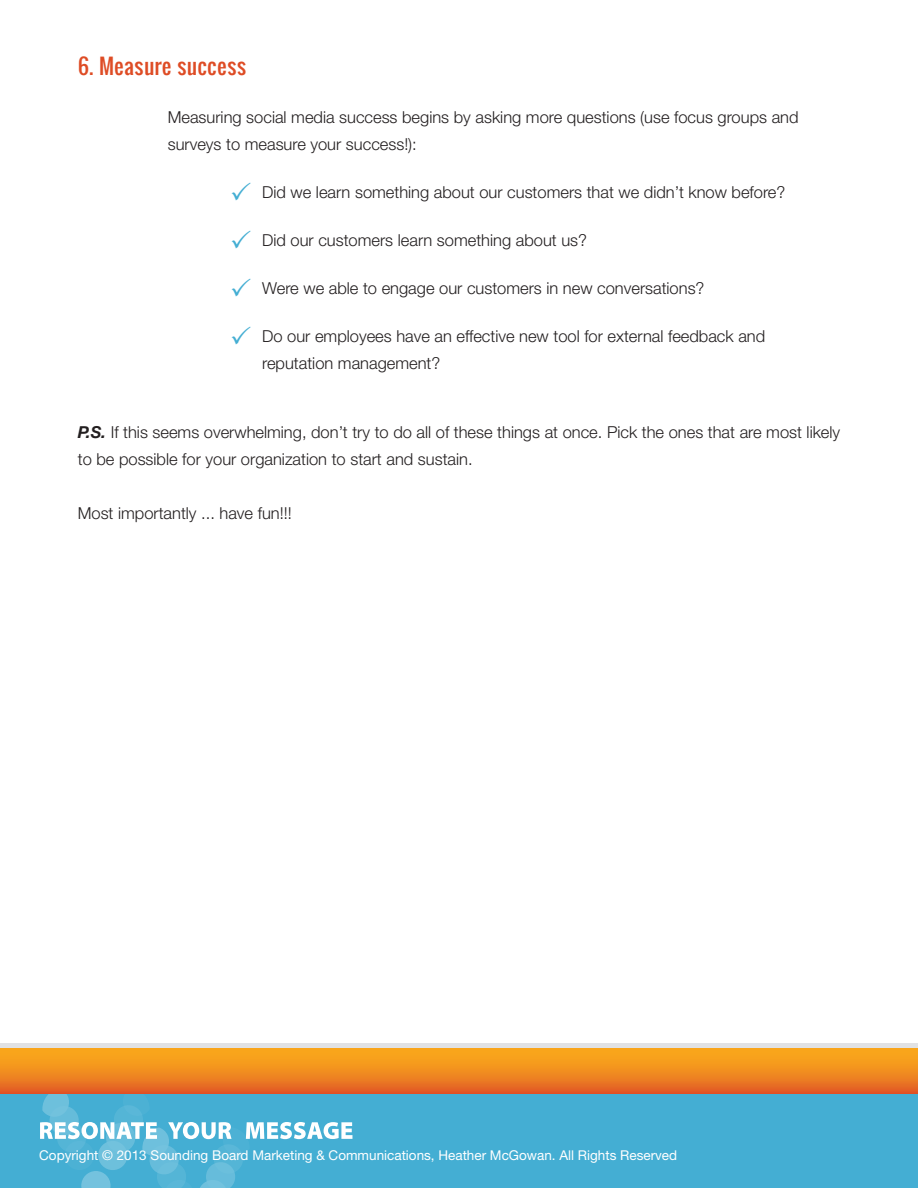
<style>
.page{position:relative;width:918px;height:1188px;background:#fff}
.page>*{position:absolute;margin:0;border:0;box-sizing:border-box;transform-origin:0 0}
.t1{font:21px "Oswald";color:#de4c25}
.t2{font:300 16.5px/27px "Helvetica Neue LT Std";color:#231f20}
.t3{font:13.5px "Helvetica Neue LT Std";color:#fff}
.s1{font-weight:700;font-style:italic}
</style>
<div class="page">
<div style="left:0;top:1091px;width:918px;height:97px;background:#44aed3"></div>
<hr style="left:0;top:1044px;width:918px;height:4px;background:#e1e2e4">
<div style="left:0;top:1048px;width:918px;height:46px;background:linear-gradient(to bottom,#fdb41a,#e36026)"></div>
<svg style="left:40px;top:1088px;width:312px;height:100px"></svg>
<p class="t1" style="left:78px;top:50px;width:170px">6. Measure success</p>
<p class="t2" style="left:168px;top:103px;width:632px">Measuring social media success begins by asking more questions (use focus groups and surveys to measure your success!):</p>
<p class="t2" style="left:262px;top:178px;width:525px">Did we learn something about our customers that we didn’t know before?</p>
<p class="t2" style="left:262px;top:226px;width:326px">Did our customers learn something about us?</p>
<p class="t2" style="left:262px;top:274px;width:444px">Were we able to engage our customers in new conversations?</p>
<p class="t2" style="left:262px;top:322px;width:505px">Do our employees have an effective new tool for external feedback and reputation management?</p>
<p class="t2" style="left:78px;top:418px;width:764px"><span class="s1">P.S.</span> If this seems overwhelming, don’t try to do all of these things at once. Pick the ones that are most likely to be possible for your organization to start and sustain.</p>
<p class="t2" style="left:78px;top:499px;width:215px">Most importantly ... have fun!!!</p>
<p class="t3" style="left:39px;top:1147px;width:639px">Copyright © 2013 Sounding Board Marketing &amp; Communications, Heather McGowan. All Rights Reserved</p>
</div>
